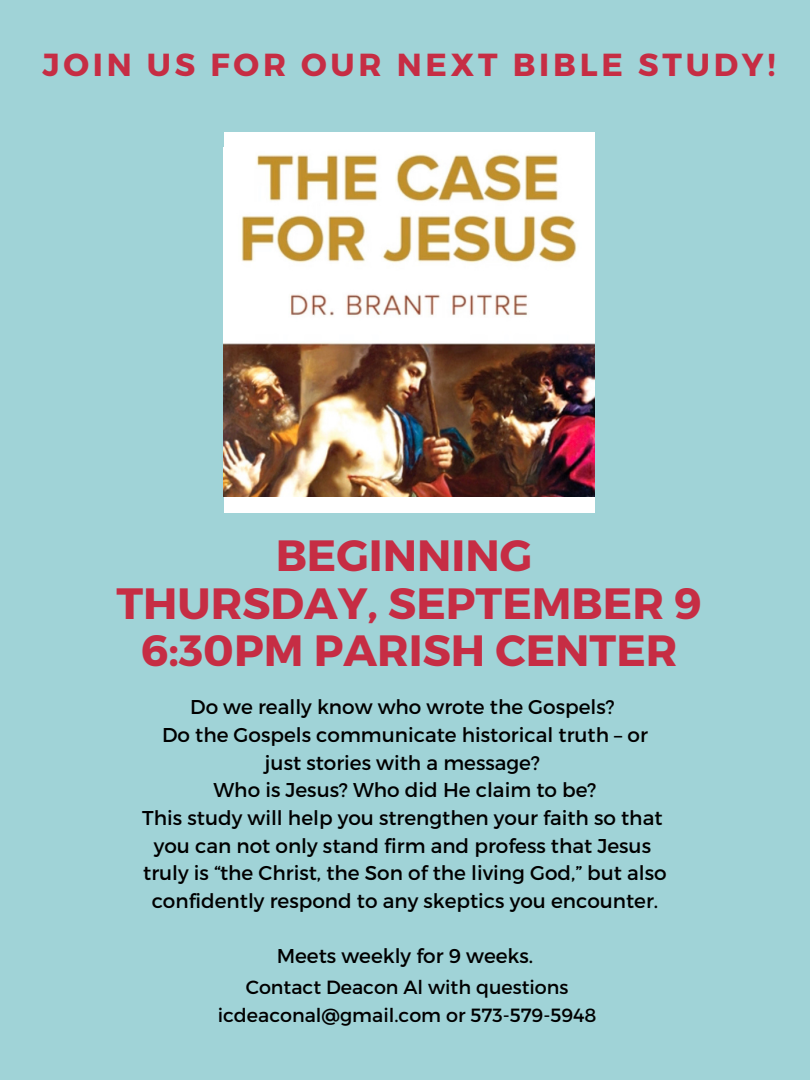
<style>
.page{position:relative;width:810px;height:1080px;background:#a0d3d7}
.page>*{position:absolute;margin:0;border:0;box-sizing:border-box;transform-origin:0 0}
.t1{font:700 43.75px "Montserrat";color:#c62d44}
.t2{font:700 31.88px "Montserrat";letter-spacing:.12em;color:#c62d44}
.t3{font:20px/27.6px "Montserrat";color:#000;text-align:center}
.t4{font:19.06px "Montserrat";color:#000}
</style>
<div class="page">
<div style="left:224px;top:132px;width:370px;height:381px;background:#fff"></div>
<img style="left:224px;top:154px;width:370px;height:343px">
<p class="t2" style="left:42px;top:43px;width:735px">JOIN US FOR OUR NEXT BIBLE STUDY!</p>
<p class="t1" style="left:276px;top:527px;width:258px">BEGINNING</p>
<p class="t1" style="left:116px;top:575px;width:587px">THURSDAY, SEPTEMBER 9</p>
<p class="t1" style="left:141px;top:622px;width:538px">6:30PM PARISH CENTER</p>
<p class="t3" style="left:190px;top:692px;width:426px">Do we really know who wrote the Gospels?</p>
<p class="t3" style="left:162px;top:720px;width:487px">Do the Gospels communicate historical truth – or</p>
<p class="t3" style="left:265px;top:748px;width:277px">just stories with a message?</p>
<p class="t3" style="left:214px;top:775px;width:384px">Who is Jesus? Who did He claim to be?</p>
<p class="t3" style="left:142px;top:803px;width:522px">This study will help you strengthen your faith so that</p>
<p class="t3" style="left:154px;top:831px;width:499px">you can not only stand firm and profess that Jesus</p>
<p class="t3" style="left:143px;top:858px;width:525px">truly is “the Christ, the Son of the living God,” but also confidently respond to any skeptics you encounter.</p>
<p class="t3" style="left:277px;top:941px;width:258px">Meets weekly for 9 weeks.</p>
<p class="t4" style="left:246px;top:975px;width:324px">Contact Deacon Al with questions</p>
<p class="t4" style="left:218px;top:1003px;width:380px">icdeaconal@gmail.com or 573-579-5948</p>
</div>
